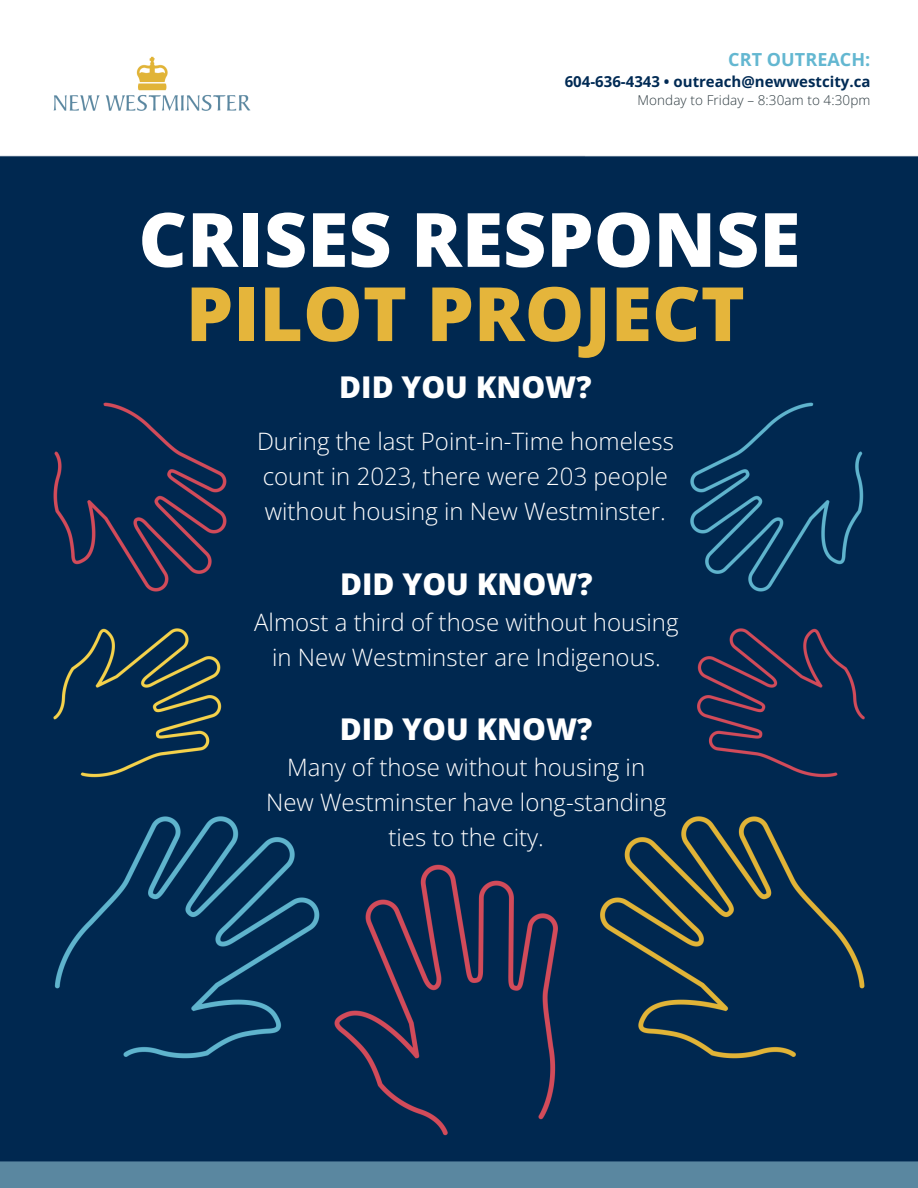
<style>
.page{position:relative;width:918px;height:1188px;background:#fff}
.page>*{position:absolute;margin:0;border:0;box-sizing:border-box;transform-origin:0 0}
.t1{font:800 75px/74.2px "Open Sans";color:#fff;text-align:center}
.t2{font:800 30px "Open Sans";color:#fff}
.t3{font:300 24px/34.8px "Open Sans";color:#fff;text-align:center}
.t4{font:700 18px "Open Sans";letter-spacing:.005em;color:#63b7d1}
.t5{font:700 15px "Open Sans";color:#002a54}
.t6{font:300 13.5px "Open Sans";letter-spacing:.005em;color:#2e3b41}
.s1{color:#e5b53b}
</style>
<div class="page">
<img style="left:0;top:56px;width:918px;height:1132px">
<p class="t4" style="left:728px;top:47px;width:144px">CRT OUTREACH:</p>
<p class="t5" style="left:565px;top:71px;width:307px">604-636-4343 • outreach@newwestcity.ca</p>
<h1 class="t6" style="left:637px;top:91px;width:234px">Monday to Friday – 8:30am to 4:30pm</h1>
<p class="t1" style="left:138px;top:201px;width:663px">CRISES RESPONSE<br><span class="s1">PILOT PROJECT</span></p>
<p class="t2" style="left:339px;top:366px;width:254px">DID YOU KNOW?</p>
<p class="t3" style="left:257px;top:423px;width:418px;text-align:left">During the last Point-in-Time homeless count in 2023, there were 203 people without housing in New Westminster.</p>
<h1 class="t2" style="left:340px;top:563px;width:254px">DID YOU KNOW?</h1>
<h1 class="t3" style="left:254px;top:605px;width:426px">Almost a third of those without housing in New Westminster are Indigenous.</h1>
<h1 class="t2" style="left:340px;top:708px;width:254px">DID YOU KNOW?</h1>
<h1 class="t3" style="left:266px;top:749px;width:402px">Many of those without housing in<br>New Westminster have long-standing ties to the city.</h1>
</div>
